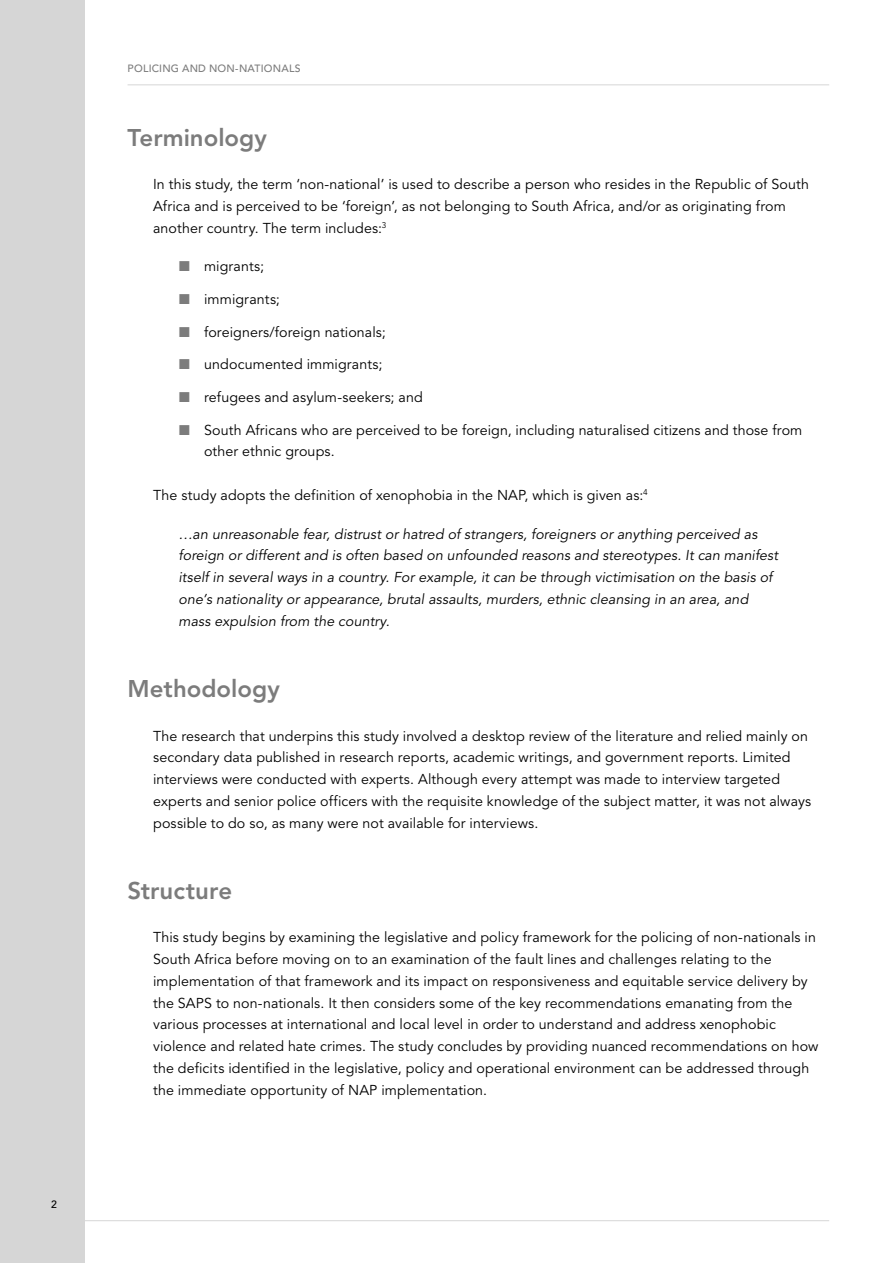
<style>
.page{position:relative;width:893px;height:1263px;background:#fff}
.page>*{position:absolute;margin:0;border:0;box-sizing:border-box;transform-origin:0 0}
.t1{font:800 24px "Avenir LT Std";color:#7c7c7c}
.t2{font:14.25px/21.8px "Avenir LT Std";letter-spacing:.01em;color:#000}
.t3{font:italic 14.25px/21.8px "Avenir LT Std";letter-spacing:.005em;color:#000}
.t4{font:500 10.5px "Avenir LT Std";letter-spacing:.02em;color:#7c7c7c}
.t5{font:500 10.5px "Avenir LT Std";color:#000}
</style>
<div class="page">
<hr style="left:128px;top:84px;width:701px;height:1px;background:#d6d6d6">
<div style="left:0;top:0;width:85px;height:1263px;background:#d6d6d6"></div>
<hr style="left:51px;top:1220px;width:778px;height:1px;background:#d6d6d6">
<p class="t5" style="left:51px;top:1198px;width:7px">2</p>
<p class="t4" style="left:128px;top:62px;width:175px">POLICING AND NON-NATIONALS</p>
<h1 class="t1" style="left:128px;top:123px;width:141px">Terminology</h1>
<p class="t2" style="left:153px;top:174px;width:657px">In this study, the term ‘non-national’ is used to describe a person who resides in the Republic of South<br>Africa and is perceived to be ‘foreign’, as not belonging to South Africa, and/or as originating from another country. The term includes:<sup>3</sup></p>
<p class="t2" style="left:204px;top:256px;width:61px">migrants;</p>
<p class="t2" style="left:204px;top:289px;width:77px">immigrants;</p>
<p class="t2" style="left:204px;top:321px;width:183px">foreigners/foreign nationals;</p>
<p class="t2" style="left:204px;top:354px;width:180px">undocumented immigrants;</p>
<p class="t2" style="left:204px;top:387px;width:220px">refugees and asylum-seekers; and</p>
<p class="t2" style="left:204px;top:419px;width:600px">South Africans who are perceived to be foreign, including naturalised citizens and those from other ethnic groups.</p>
<p class="t2" style="left:153px;top:484px;width:496px">The study adopts the definition of xenophobia in the NAP, which is given as:<sup>4</sup></p>
<p class="t3" style="left:179px;top:523px;width:601px">…an unreasonable fear, distrust or hatred of strangers, foreigners or anything perceived as foreign or different and is often based on unfounded reasons and stereotypes. It can manifest itself in several ways in a country. For example, it can be through victimisation on the basis of one’s nationality or appearance, brutal assaults, murders, ethnic cleansing in an area, and mass expulsion from the country.</p>
<h1 class="t1" style="left:128px;top:674px;width:154px">Methodology</h1>
<p class="t2" style="left:153px;top:725px;width:660px">The research that underpins this study involved a desktop review of the literature and relied mainly on secondary data published in research reports, academic writings, and government reports. Limited interviews were conducted with experts. Although every attempt was made to interview targeted experts and senior police officers with the requisite knowledge of the subject matter, it was not always possible to do so, as many were not available for interviews.</p>
<h1 class="t1" style="left:128px;top:876px;width:106px">Structure</h1>
<p class="t2" style="left:153px;top:927px;width:667px">This study begins by examining the legislative and policy framework for the policing of non-nationals in South Africa before moving on to an examination of the fault lines and challenges relating to the implementation of that framework and its impact on responsiveness and equitable service delivery by the SAPS to non-nationals. It then considers some of the key recommendations emanating from the various processes at international and local level in order to understand and address xenophobic violence and related hate crimes. The study concludes by providing nuanced recommendations on how the deficits identified in the legislative, policy and operational environment can be addressed through the immediate opportunity of NAP implementation.</p>
</div>
